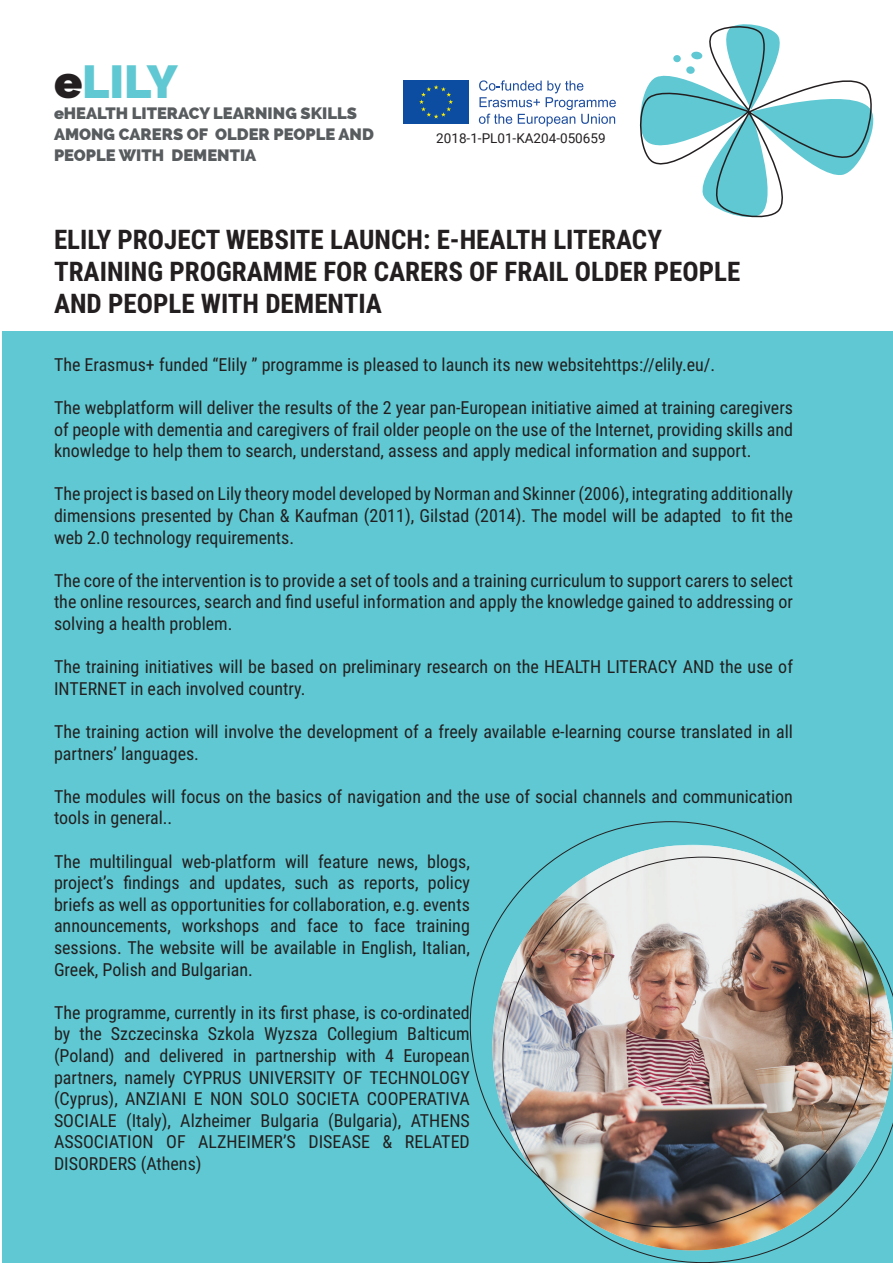
<style>
.page{position:relative;width:893px;height:1263px;background:#fff}
.page>*{position:absolute;margin:0;border:0;box-sizing:border-box;transform-origin:0 0}
.t1{font:800 46.5px "Raleway";letter-spacing:-.005em;color:#5fc8d2}
.t2{font:700 27px/32.4px "Roboto Condensed";color:#231f20}
.t3{font:18px/21.6px "Roboto Condensed";color:#231f20;text-align:justify}
.t4{font:800 16.5px/21px "Raleway";color:#585c5f}
.t5{font:13.5px "Roboto";color:#231f20}
.s1{color:#231f20}
</style>
<div class="page">
<svg style="left:639px;top:24px;width:235px;height:194px"></svg>
<div style="left:673px;top:55px;width:8px;height:7px;background:#5fc8d2;border-radius:50%"></div>
<div style="left:403px;top:80px;width:66px;height:44px;background:#0d4da1"></div>
<svg style="left:419px;top:85px;width:34px;height:34px"></svg>
<svg style="left:479px;top:80px;width:137px;height:46px"></svg>
<div style="left:2px;top:332px;width:891px;height:931px;background:#5fc8d2"></div>
<img style="left:469px;top:821px;width:424px;height:442px">
<h1 class="t1" style="left:54px;top:54px;width:125px"><span class="s1">e</span>LILY</h1>
<p class="t4" style="left:54px;top:102px;width:321px">eHEALTH LITERACY LEARNING SKILLS<br>AMONG CARERS OF OLDER PEOPLE AND<br>PEOPLE WITH DEMENTIA</p>
<p class="t5" style="left:436px;top:128px;width:171px">2018-1-PL01-KA204-050659</p>
<h2 class="t2" style="left:54px;top:222px;width:688px">ELILY PROJECT WEBSITE LAUNCH: E-HEALTH LITERACY<br>TRAINING PROGRAMME FOR CARERS OF FRAIL OLDER PEOPLE<br>AND PEOPLE WITH DEMENTIA</h2>
<p class="t3" style="left:54px;top:353px;width:663px">The Erasmus+ funded “Elily ” programme is pleased to launch its new websitehttps://elily.eu/.</p>
<p class="t3" style="left:54px;top:396px;width:740px">The webplatform will deliver the results of the 2 year pan-European initiative aimed at training caregivers of people with dementia and caregivers of frail older people on the use of the Internet, providing skills and knowledge to help them to search, understand, assess and apply medical information and support.</p>
<p class="t3" style="left:54px;top:482px;width:741px">The project is based on Lily theory model developed by Norman and Skinner (2006), integrating additionally dimensions presented by Chan &amp; Kaufman (2011), Gilstad (2014). The model will be adapted to fit the web 2.0 technology requirements.</p>
<p class="t3" style="left:54px;top:569px;width:741px">The core of the intervention is to provide a set of tools and a training curriculum to support carers to select the online resources, search and find useful information and apply the knowledge gained to addressing or solving a health problem.</p>
<p class="t3" style="left:54px;top:655px;width:740px">The training initiatives will be based on preliminary research on the HEALTH LITERACY AND the use of<br>INTERNET in each involved country.</p>
<p class="t3" style="left:54px;top:720px;width:740px">The training action will involve the development of a freely available e-learning course translated in all partners’ languages.</p>
<p class="t3" style="left:54px;top:785px;width:740px">The modules will focus on the basics of navigation and the use of social channels and communication tools in general..</p>
<p class="t3" style="left:54px;top:850px;width:417px">The multilingual web-platform will feature news, blogs, project’s findings and updates, such as reports, policy briefs as well as opportunities for collaboration, e.g. events announcements, workshops and face to face training sessions. The website will be available in English, Italian, Greek, Polish and Bulgarian.</p>
<p class="t3" style="left:54px;top:1001px;width:417px">The programme, currently in its first phase, is co-ordinated by the Szczecinska Szkola Wyzsza Collegium Balticum (Poland) and delivered in partnership with 4 European partners, namely CYPRUS UNIVERSITY OF TECHNOLOGY (Cyprus), ANZIANI E NON SOLO SOCIETA COOPERATIVA SOCIALE (Italy), Alzheimer Bulgaria (Bulgaria), ATHENS ASSOCIATION OF ALZHEIMER’S DISEASE &amp; RELATED DISORDERS (Athens)</p>
</div>
